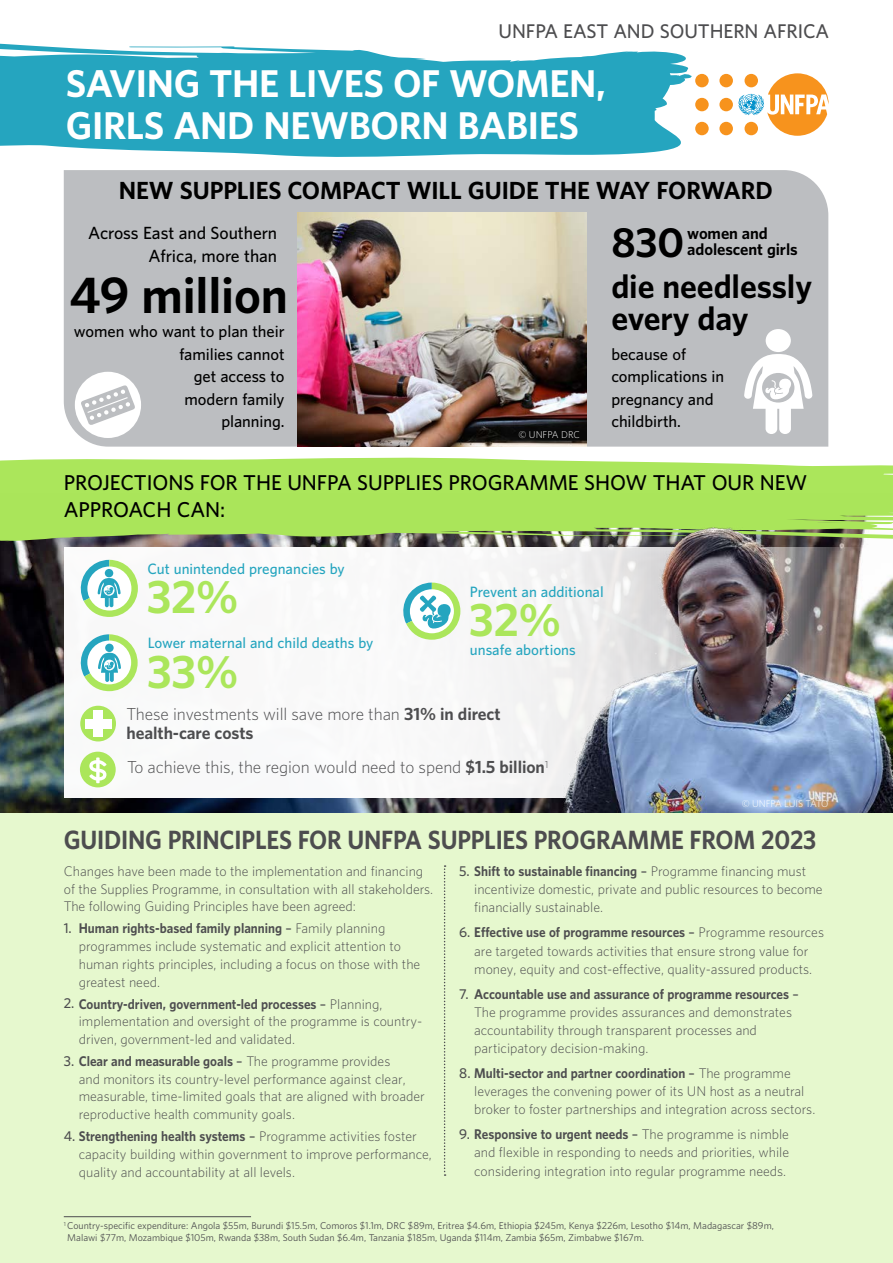
<style>
.page{position:relative;width:893px;height:1263px;background:#fff}
.page>*{position:absolute;margin:0;border:0;box-sizing:border-box;transform-origin:0 0}
.t1{font:700 46.35px "UNFPA";letter-spacing:-.005em;color:#000}
.t2{font:700 41.85px "UNFPA";color:#abe65b}
.t3{font:700 37.5px "UNFPA";color:#000}
.t4{font:700 35.25px/42.3px "UNFPA";letter-spacing:-.01em;color:#fff}
.t5{font:700 30.45px/31.8px "UNFPA";letter-spacing:-.005em;color:#000}
.t6{font:700 24px "UNFPA";letter-spacing:-.01em;color:#4d4d4f;scale:.93 1}
.t7{font:700 22.5px "UNFPA";letter-spacing:-.005em;color:#000}
.t8{font:600 19.5px/27px "UNFPA";letter-spacing:-.005em;color:#000}
.t9{font:600 18px "UNFPA";letter-spacing:-.005em;color:#4d4d4f}
.t10{font:600 16.05px/22.5px "UNFPA";letter-spacing:-.005em;color:#000;text-align:right}
.t11{font:300 15.9px/19px "UNFPA";letter-spacing:-.005em;color:#4d4d4f}
.t12{font:600 15px/22.5px "UNFPA";letter-spacing:-.005em;color:#000;text-align:right}
.t13{font:700 15px/16.5px "UNFPA";letter-spacing:-.005em;color:#000}
.t14{font:600 13.65px "UNFPA";color:#25a5bf}
.t15{font:300 12.75px/18.1px "UNFPA";color:#4d4d4f}
.t16{font:9px/12px "UNFPA Text";color:#4d4d4f}
.t17{font:300 9px "UNFPA";color:#fff}
.s1{font-weight:700}
.s2{font-weight:600}
</style>
<div class="page">
<svg style="left:0;top:43px;width:707px;height:114px;fill:#25a5bf"></svg>
<div style="left:0;top:810px;width:893px;height:453px;background:#e6f8ce"></div>
<img style="left:0;top:541px;width:893px;height:271px">
<svg style="left:64px;top:547px;width:799px;height:250px"></svg>
<svg style="left:0;top:457px;width:893px;height:84px;background:#a9dc63"></svg>
<hr style="left:64px;top:1216px;width:187px;height:1px;background:#4d4d4f">
<div style="left:719px;top:98px;width:14px;height:13px;background:#f7931d;border-radius:50%"></div>
<div style="left:719px;top:122px;width:14px;height:13px;background:#f7931d;border-radius:50%"></div>
<div style="left:719px;top:74px;width:14px;height:13px;background:#f7931d;border-radius:50%"></div>
<div style="left:695px;top:98px;width:14px;height:13px;background:#f7931d;border-radius:50%"></div>
<div style="left:695px;top:122px;width:14px;height:13px;background:#f7931d;border-radius:50%"></div>
<div style="left:695px;top:74px;width:14px;height:13px;background:#f7931d;border-radius:50%"></div>
<svg style="left:738px;top:73px;width:91px;height:63px"></svg>
<div style="left:80px;top:706px;width:36px;height:35px;background:#abe65b;border-radius:50%"></div>
<div style="left:93px;top:710px;width:10px;height:27px;background:#fff"></div>
<div style="left:85px;top:719px;width:26px;height:9px;background:#fff"></div>
<div style="left:80px;top:752px;width:36px;height:35px;background:#abe65b;border-radius:50%"></div>
<svg style="left:89px;top:757px;width:18px;height:26px"></svg>
<svg style="left:77px;top:560px;width:61px;height:57px"></svg>
<svg style="left:399px;top:583px;width:61px;height:57px"></svg>
<svg style="left:77px;top:634px;width:61px;height:57px"></svg>
<svg style="left:444px;top:865px;width:2px;height:311px"></svg>
<div style="left:64px;top:170px;width:764px;height:277px;background:#bcbec1"></div>
<img style="left:298px;top:213px;width:289px;height:233px">
<div style="left:766px;top:329px;width:25px;height:23px;background:#fff;border-radius:50%"></div>
<svg style="left:744px;top:354px;width:68px;height:80px"></svg>
<div style="left:75px;top:372px;width:66px;height:66px;background:#fff;border-radius:50%"></div>
<svg style="left:81px;top:385px;width:54px;height:40px"></svg>
<h3 class="t9" style="left:499px;top:19px;width:332px">UNFPA EAST AND SOUTHERN AFRICA</h3>
<h3 class="t4" style="left:66px;top:61px;width:541px">SAVING THE LIVES OF WOMEN,<br>GIRLS AND NEWBORN BABIES</h3>
<h3 class="t7" style="left:119px;top:175px;width:656px">NEW SUPPLIES COMPACT WILL GUIDE THE WAY FORWARD</h3>
<p class="t10" style="left:88px;top:221px;width:191px">Across East and Southern<br>Africa, more than</p>
<h1 class="t1" style="left:70px;top:264px;width:220px">49 million</h1>
<p class="t12" style="left:74px;top:320px;width:212px">women who want to plan their families cannot<br>get access to<br>modern family<br>planning.</p>
<p class="t17" style="left:518px;top:429px;width:63px">© UNFPA DRC</p>
<p class="t13" style="left:687px;top:224px;width:112px">women and adolescent girls</p>
<h3 class="t3" style="left:611px;top:218px;width:74px">830</h3>
<h3 class="t5" style="left:611px;top:269px;width:202px">die needlessly every day</h3>
<p class="t12" style="left:611px;top:342px;width:114px;text-align:left">because of complications in pregnancy and childbirth.</p>
<h3 class="t8" style="left:64px;top:469px;width:745px">PROJECTIONS FOR THE UNFPA SUPPLIES PROGRAMME SHOW THAT OUR NEW<br>APPROACH CAN:</h3>
<p class="t14" style="left:147px;top:560px;width:199px">Cut unintended pregnancies by</p>
<h2 class="t2" style="left:147px;top:569px;width:93px">32%</h2>
<p class="t14" style="left:470px;top:582px;width:135px">Prevent an additional</p>
<h2 class="t2" style="left:469px;top:592px;width:93px">32%</h2>
<p class="t14" style="left:470px;top:641px;width:107px">unsafe abortions</p>
<p class="t14" style="left:148px;top:634px;width:227px">Lower maternal and child deaths by</p>
<h2 class="t2" style="left:147px;top:644px;width:93px">33%</h2>
<p class="t11" style="left:126px;top:704px;width:375px">These investments will save more than <span class="s1">31% in direct health-care costs</span></p>
<p class="t11" style="left:127px;top:757px;width:423px">To achieve this, the region would need to spend <span class="s1">$1.5 billion</span><sup>1</sup></p>
<p class="t17" style="left:742px;top:798px;width:88px">© UNFPA LUIS TATO</p>
<h3 class="t6" style="left:64px;top:824px;width:811px">GUIDING PRINCIPLES FOR UNFPA SUPPLIES PROGRAMME FROM 2023</h3>
<p class="t15" style="left:64px;top:862px;width:371px;line-height:17.7px">Changes have been made to the implementation and financing of the Supplies Programme, in consultation with all stakeholders.<br>The following Guiding Principles have been agreed:</p>
<p class="t15" style="left:79px;top:919px;width:343px;line-height:17.7px;text-indent:-15px"><span class="s2">1.</span> <span class="s1">Human rights-based family planning</span> <span class="s2">–</span> Family planning programmes include systematic and explicit attention to human rights principles, including a focus on those with the greatest need.</p>
<p class="t15" style="left:79px;top:994px;width:345px;line-height:17.7px;text-indent:-15px"><span class="s2">2.</span> <span class="s1">Country-driven, government-led processes</span> <span class="s2">–</span> Planning, implementation and oversight of the programme is country&shy;driven, government-led and validated.</p>
<p class="t15" style="left:79px;top:1052px;width:348px;line-height:17.7px;text-indent:-15px"><span class="s2">3.</span> <span class="s1">Clear and measurable goals</span> <span class="s2">–</span> The programme provides<br>and monitors its country-level performance against clear, measurable, time-limited goals that are aligned with broader reproductive health community goals.</p>
<p class="t15" style="left:79px;top:1127px;width:355px;text-indent:-15px"><span class="s2">4.</span> <span class="s1">Strengthening health systems</span> <span class="s2">–</span> Programme activities foster capacity building within government to improve performance, quality and accountability at all levels.</p>
<p class="t15" style="left:474px;top:862px;width:350px;text-indent:-15px"><span class="s2">5.</span> <span class="s1">Shift to sustainable financing</span> <span class="s2">–</span> Programme financing must incentivize domestic, private and public resources to become financially sustainable.</p>
<p class="t15" style="left:459px;top:923px;width:366px;text-align:center"><span class="s2">6.</span> <span class="s1">Effective use of programme resources</span> <span class="s2">–</span> Programme resources are targeted towards activities that ensure strong value for money, equity and cost-effective, quality-assured products.</p>
<p class="t15" style="left:474px;top:984px;width:326px;text-indent:-15px"><span class="s2">7.</span> <span class="s1">Accountable use and assurance of programme resources</span> <span class="s2">– </span>The programme provides assurances and demonstrates accountability through transparent processes and participatory decision-making.</p>
<p class="t15" style="left:474px;top:1064px;width:343px;text-indent:-15px"><span class="s2">8.</span> <span class="s1">Multi-sector and partner coordination</span> <span class="s2">–</span> The programme leverages the convening power of its UN host as a neutral broker to foster partnerships and integration across sectors.</p>
<p class="t15" style="left:474px;top:1125px;width:316px;text-align:justify;text-indent:-15px"><span class="s2">9.</span> <span class="s1">Responsive to urgent needs</span> <span class="s2">–</span> The programme is nimble and flexible in responding to needs and priorities, while considering integration into regular programme needs.</p>
<p class="t16" style="left:67px;top:1219px;width:708px;text-indent:-3px"><sup>1</sup> Country-specific expenditure: Angola $55m, Burundi $15.5m, Comoros $1.1m, DRC $89m, Eritrea $4.6m, Ethiopia $245m, Kenya $226m, Lesotho $14m, Madagascar $89m,<br>Malawi $77m, Mozambique $105m, Rwanda $38m, South Sudan $6.4m, Tanzania $185m, Uganda $114m, Zambia $65m, Zimbabwe $167m.</p>
</div>
